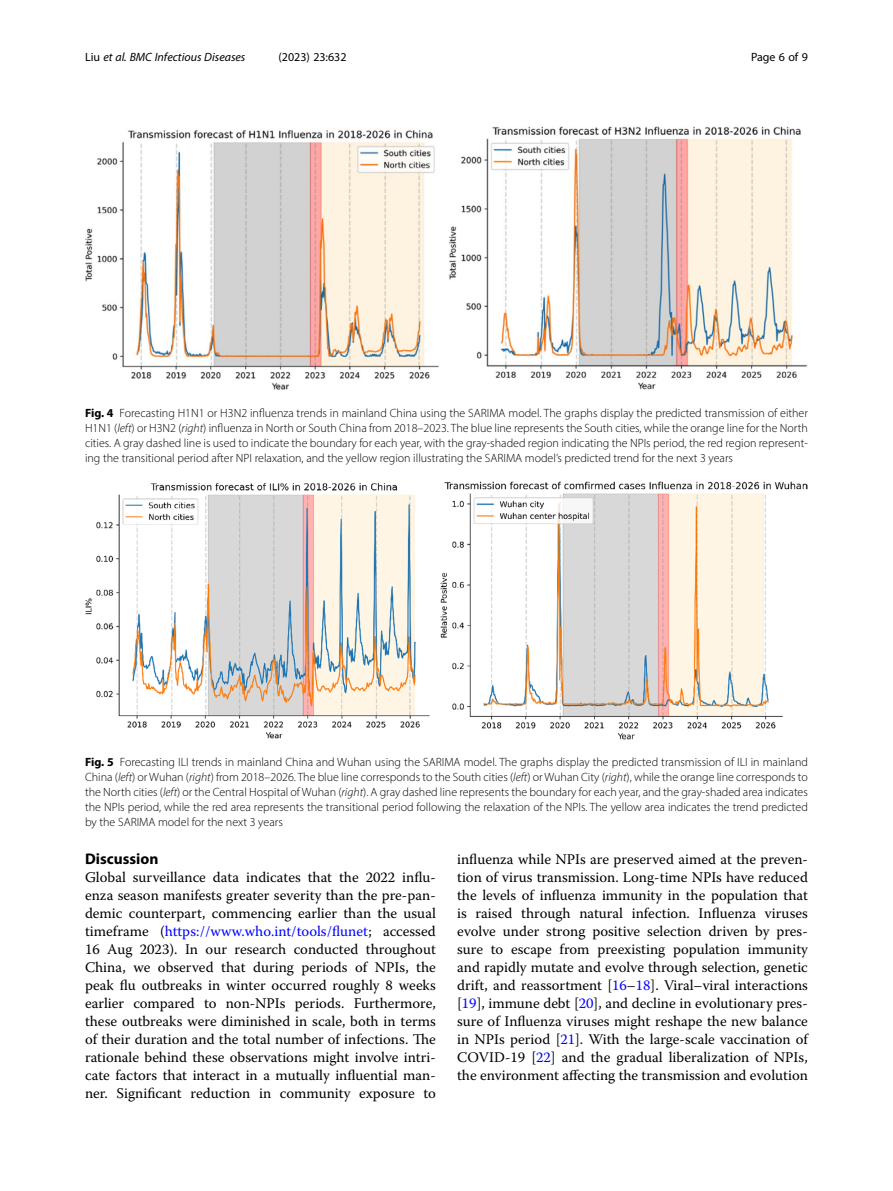
<style>
.page{position:relative;width:893px;height:1191px;background:#fff}
.page>*{position:absolute;margin:0;border:0;box-sizing:border-box;transform-origin:0 0}
.Head_1{font:700 15.45px "Myriad Pro";color:#000}
.Body_Text{font:14.7px/18px "Warnock Pro";color:#000;text-align:justify}
.Figure_Caption{font:300 12px/15px "Myriad Pro";color:#000;text-align:justify}
.t1{font:italic 12px "Myriad Pro";color:#000}
.t2{font:12px "Myriad Pro";color:#000}
.s1{font-style:normal}
.s2{font-weight:700}
.s3{font-style:italic}
.s4{color:#00f}
</style>
<div class="page">
<img style="left:85px;top:481px;width:723px;height:258px">
<img style="left:85px;top:126px;width:723px;height:264px">
<p class="t1" style="left:85px;top:50px;width:162px"><span class="s1">Liu</span> et al. BMC Infectious Diseases</p>
<p class="t2" style="left:279px;top:50px;width:70px">(2023) 23:632</p>
<p class="t2" style="left:751px;top:50px;width:58px">Page 6 of 9</p>
<p class="Figure_Caption" style="left:85px;top:405px;width:724px"><span class="s2">Fig. 4</span> Forecasting H1N1 or H3N2 influenza trends in mainland China using the SARIMA model. The graphs display the predicted transmission of either H1N1 (<span class="s3">left</span>) or H3N2 (<span class="s3">right</span>) influenza in North or South China from 2018–2023. The blue line represents the South cities, while the orange line for the North cities. A gray dashed line is used to indicate the boundary for each year, with the gray-shaded region indicating the NPIs period, the red region represent&shy;ing the transitional period after NPI relaxation, and the yellow region illustrating the SARIMA model’s predicted trend for the next 3 years</p>
<p class="Figure_Caption" style="left:85px;top:754px;width:724px"><span class="s2">Fig. 5</span> Forecasting ILI trends in mainland China and Wuhan using the SARIMA model. The graphs display the predicted transmission of ILI in mainland China (<span class="s3">left</span>) or Wuhan (<span class="s3">right</span>) from 2018–2026. The blue line corresponds to the South cities (<span class="s3">left</span>) or Wuhan City (<span class="s3">right</span>), while the orange line corresponds to the North cities (<span class="s3">left</span>) or the Central Hospital of Wuhan (<span class="s3">right</span>). A gray dashed line represents the boundary for each year, and the gray-shaded area indicates the NPIs period, while the red area represents the transitional period following the relaxation of the NPIs. The yellow area indicates the trend predicted by the SARIMA model for the next 3 years</p>
<p class="Head_1" style="left:85px;top:849px;width:75px">Discussion</p>
<p class="Body_Text" style="left:85px;top:868px;width:352px">Global surveillance data indicates that the 2022 influ&shy;enza season manifests greater severity than the pre-pan&shy;demic counterpart, commencing earlier than the usual timeframe (<span class="s4">https://www.who.int/tools/flunet</span>; accessed 16 Aug 2023). In our research conducted throughout China, we observed that during periods of NPIs, the peak flu outbreaks in winter occurred roughly 8 weeks earlier compared to non-NPIs periods. Furthermore, these outbreaks were diminished in scale, both in terms of their duration and the total number of infections. The rationale behind these observations might involve intri&shy;cate factors that interact in a mutually influential man&shy;ner. Significant reduction in community exposure to</p>
<p class="Body_Text" style="left:457px;top:850px;width:352px">influenza while NPIs are preserved aimed at the preven&shy;tion of virus transmission. Long-time NPIs have reduced the levels of influenza immunity in the population that is raised through natural infection. Influenza viruses evolve under strong positive selection driven by pres&shy;sure to escape from preexisting population immunity and rapidly mutate and evolve through selection, genetic drift, and reassortment [<span class="s4">16</span>–<span class="s4">18</span>]. Viral–viral interactions [<span class="s4">19</span>], immune debt [<span class="s4">20</span>], and decline in evolutionary pres&shy;sure of Influenza viruses might reshape the new balance in NPIs period [<span class="s4">21</span>]. With the large-scale vaccination of COVID-19 [<span class="s4">22</span>] and the gradual liberalization of NPIs, the environment affecting the transmission and evolution</p>
</div>
